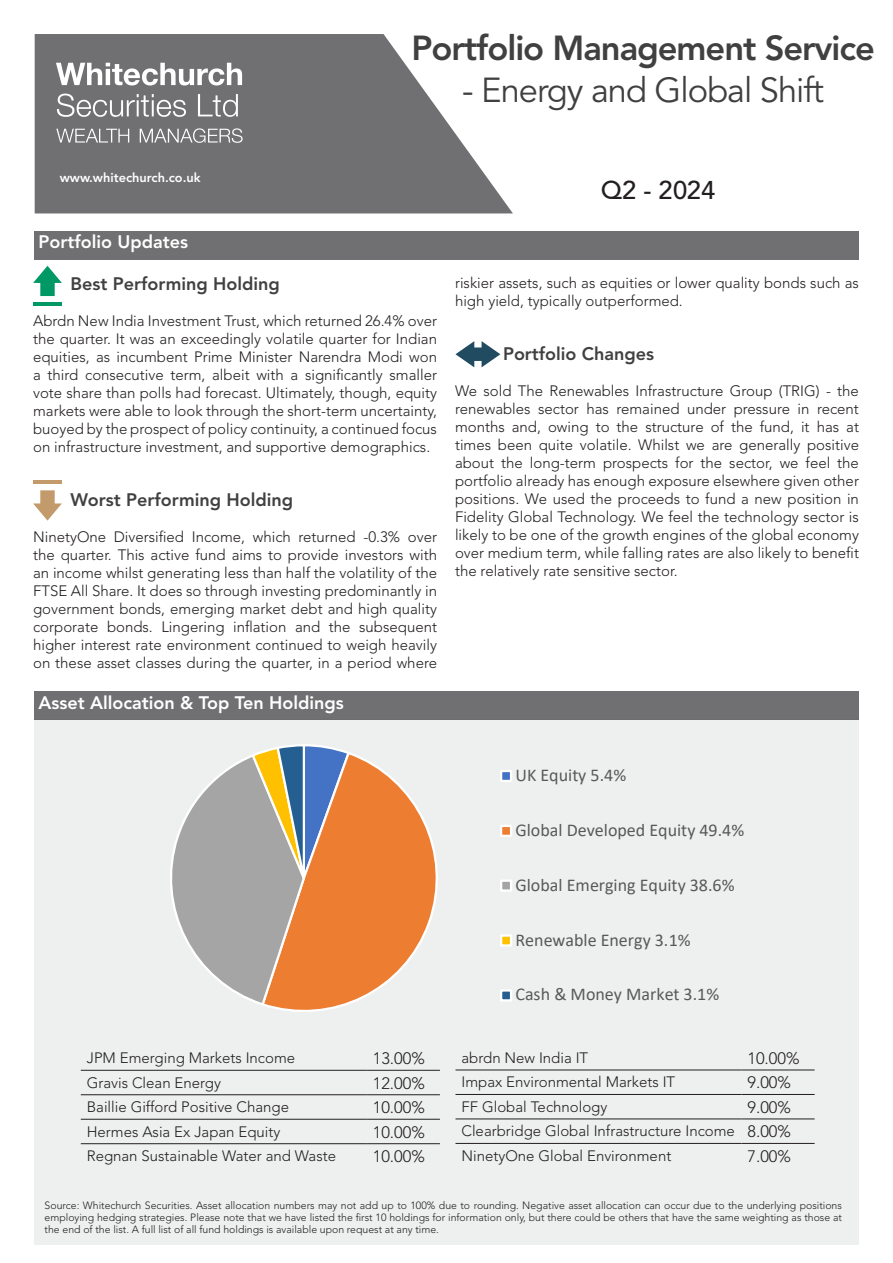
<style>
.page{position:relative;width:893px;height:1263px;background:#fff}
.page>*{position:absolute;margin:0;border:0;box-sizing:border-box;transform-origin:0 0}
.t1{font:800 34.5px "Avenir LT Std";letter-spacing:-.03em;color:#404040}
.t2{font:34.5px "Avenir LT Std";letter-spacing:-.03em;color:#404040}
.t3{font:500 25.5px "Avenir LT Std";color:#231f20}
.t4{font:18px "Calibri";color:#595959}
.t5{font:800 18px "Avenir LT Std";color:#404040}
.t6{font:800 18px "Avenir LT Std";color:#fff}
.t7{font:300 16.5px "Avenir LT Std";color:#231f20}
.t8{font:300 15px/18px "Avenir LT Std";color:#231f20;text-align:justify}
.t9{font:800 12.75px "Avenir LT Std";color:#fff}
.t10{font:300 10.5px/12px "Avenir LT Std";color:#231f20;text-align:justify}
</style>
<div class="page">
<div style="left:34px;top:720px;width:825px;height:525px;background:#eef0f0"></div>
<div style="left:34px;top:231px;width:825px;height:28px;background:#706f71"></div>
<svg style="left:35px;top:34px;width:478px;height:179px;fill:#706f71"></svg>
<svg style="left:56px;top:128px;width:187px;height:15px;background:#929192"></svg>
<svg style="left:57px;top:94px;width:181px;height:23px;background:#909091"></svg>
<svg style="left:56px;top:63px;width:186px;height:22px"></svg>
<div style="left:34px;top:691px;width:825px;height:29px;background:#706f71"></div>
<hr style="left:81px;top:1070px;width:286px;height:1px;background:#231f20">
<hr style="left:367px;top:1070px;width:73px;height:1px;background:#231f20">
<hr style="left:81px;top:1094px;width:286px;height:1px;background:#231f20">
<hr style="left:367px;top:1094px;width:73px;height:1px;background:#231f20">
<hr style="left:81px;top:1119px;width:286px;height:1px;background:#231f20">
<hr style="left:367px;top:1119px;width:73px;height:1px;background:#231f20">
<hr style="left:81px;top:1143px;width:286px;height:1px;background:#231f20">
<hr style="left:367px;top:1143px;width:73px;height:1px;background:#231f20">
<hr style="left:455px;top:1094px;width:286px;height:1px;background:#231f20">
<hr style="left:741px;top:1094px;width:74px;height:1px;background:#231f20">
<hr style="left:455px;top:1119px;width:286px;height:1px;background:#231f20">
<hr style="left:741px;top:1119px;width:74px;height:1px;background:#231f20">
<hr style="left:455px;top:1070px;width:286px;height:1px;background:#231f20">
<hr style="left:741px;top:1070px;width:74px;height:1px;background:#231f20">
<hr style="left:455px;top:1143px;width:286px;height:1px;background:#231f20">
<hr style="left:741px;top:1143px;width:74px;height:1px;background:#231f20">
<svg style="left:33px;top:266px;width:29px;height:30px"></svg>
<hr style="left:33px;top:303px;width:29px;height:3px;background:#096">
<svg style="left:33px;top:490px;width:29px;height:31px"></svg>
<hr style="left:33px;top:480px;width:29px;height:4px;background:#c39a6b">
<svg style="left:455px;top:341px;width:45px;height:26px"></svg>
<svg style="left:270px;top:753px;width:168px;height:259px"></svg>
<svg style="left:170px;top:744px;width:181px;height:263px"></svg>
<div style="left:501px;top:771px;width:10px;height:10px;background:#4472c4"></div>
<div style="left:500px;top:770px;width:12px;height:12px;border:2px solid #fff"></div>
<div style="left:501px;top:826px;width:10px;height:10px;background:#ed7d31"></div>
<div style="left:500px;top:825px;width:12px;height:12px;border:2px solid #fff"></div>
<div style="left:500px;top:879px;width:12px;height:13px;background:#a5a5a5;border:2px solid #fff"></div>
<div style="left:500px;top:934px;width:12px;height:12px;background:#ffc000;border:2px solid #fff"></div>
<div style="left:500px;top:989px;width:12px;height:12px;background:#255e91;border:2px solid #fff"></div>
<p class="t9" style="left:60px;top:170px;width:142px">www.whitechurch.co.uk</p>
<p class="t6" style="left:39px;top:232px;width:151px">Portfolio Updates</p>
<p class="t1" style="left:411px;top:28px;width:465px">Portfolio Management Service</p>
<p class="t2" style="left:462px;top:70px;width:363px">- Energy and Global Shift</p>
<h2 class="t3" style="left:601px;top:175px;width:116px">Q2 - 2024</h2>
<p class="t5" style="left:70px;top:273px;width:211px">Best Performing Holding</p>
<p class="t8" style="left:33px;top:312px;width:405px">Abrdn New India Investment Trust, which returned 26.4% over the quarter. It was an exceedingly volatile quarter for Indian equities, as incumbent Prime Minister Narendra Modi won a third consecutive term, albeit with a significantly smaller vote share than polls had forecast. Ultimately, though, equity markets were able to look through the short-term uncertainty, buoyed by the prospect of policy continuity, a continued focus on infrastructure investment, and supportive demographics.</p>
<p class="t5" style="left:70px;top:489px;width:224px">Worst Performing Holding</p>
<p class="t8" style="left:33px;top:528px;width:405px">NinetyOne Diversified Income, which returned -0.3% over the quarter. This active fund aims to provide investors with an income whilst generating less than half the volatility of the FTSE All Share. It does so through investing predominantly in government bonds, emerging market debt and high quality corporate bonds. Lingering inflation and the subsequent higher interest rate environment continued to weigh heavily on these asset classes during the quarter, in a period where</p>
<p class="t6" style="left:38px;top:692px;width:307px">Asset Allocation &amp; Top Ten Holdings</p>
<p class="t8" style="left:455px;top:274px;width:405px">riskier assets, such as equities or lower quality bonds such as high yield, typically outperformed.</p>
<p class="t5" style="left:503px;top:343px;width:153px">Portfolio Changes</p>
<p class="t8" style="left:455px;top:382px;width:405px">We sold The Renewables Infrastructure Group (TRIG) - the renewables sector has remained under pressure in recent months and, owing to the structure of the fund, it has at times been quite volatile. Whilst we are generally positive about the long-term prospects for the sector, we feel the portfolio already has enough exposure elsewhere given other positions. We used the proceeds to fund a new position in Fidelity Global Technology. We feel the technology sector is likely to be one of the growth engines of the global economy over medium term, while falling rates are also likely to benefit the relatively rate sensitive sector.</p>
<p class="t8" style="left:87px;top:1049px;width:210px">JPM Emerging Markets Income</p>
<p class="t7" style="left:373px;top:1048px;width:54px">13.00%</p>
<p class="t8" style="left:87px;top:1073px;width:136px">Gravis Clean Energy</p>
<p class="t7" style="left:373px;top:1073px;width:54px">12.00%</p>
<p class="t8" style="left:87px;top:1098px;width:204px">Baillie Gifford Positive Change</p>
<p class="t7" style="left:373px;top:1098px;width:54px">10.00%</p>
<p class="t8" style="left:87px;top:1122px;width:195px">Hermes Asia Ex Japan Equity</p>
<p class="t7" style="left:373px;top:1122px;width:54px">10.00%</p>
<p class="t8" style="left:87px;top:1147px;width:251px">Regnan Sustainable Water and Waste</p>
<p class="t7" style="left:373px;top:1147px;width:54px">10.00%</p>
<p class="t4" style="left:515px;top:763px;width:112px">UK Equity 5.4%</p>
<p class="t4" style="left:515px;top:817px;width:230px">Global Developed Equity 49.4%</p>
<p class="t4" style="left:515px;top:872px;width:221px">Global Emerging Equity 38.6%</p>
<p class="t4" style="left:515px;top:927px;width:177px">Renewable Energy 3.1%</p>
<p class="t4" style="left:515px;top:982px;width:205px">Cash &amp; Money Market 3.1%</p>
<p class="t8" style="left:461px;top:1049px;width:128px">abrdn New India IT</p>
<p class="t7" style="left:747px;top:1048px;width:54px">10.00%</p>
<p class="t8" style="left:461px;top:1073px;width:215px">Impax Environmental Markets IT</p>
<p class="t7" style="left:747px;top:1073px;width:45px">9.00%</p>
<p class="t8" style="left:461px;top:1098px;width:147px">FF Global Technology</p>
<p class="t7" style="left:747px;top:1097px;width:45px">9.00%</p>
<p class="t8" style="left:461px;top:1122px;width:275px">Clearbridge Global Infrastructure Income</p>
<p class="t7" style="left:747px;top:1122px;width:45px">8.00%</p>
<p class="t8" style="left:461px;top:1147px;width:211px">NinetyOne Global Environment</p>
<p class="t7" style="left:747px;top:1146px;width:45px">7.00%</p>
<p class="t10" style="left:45px;top:1199px;width:799px">Source: Whitechurch Securities. Asset allocation numbers may not add up to 100% due to rounding. Negative asset allocation can occur due to the underlying positions employing hedging strategies. Please note that we have listed the first 10 holdings for information only, but there could be others that have the same weighting as those at the end of the list. A full list of all fund holdings is available upon request at any time.</p>
</div>
